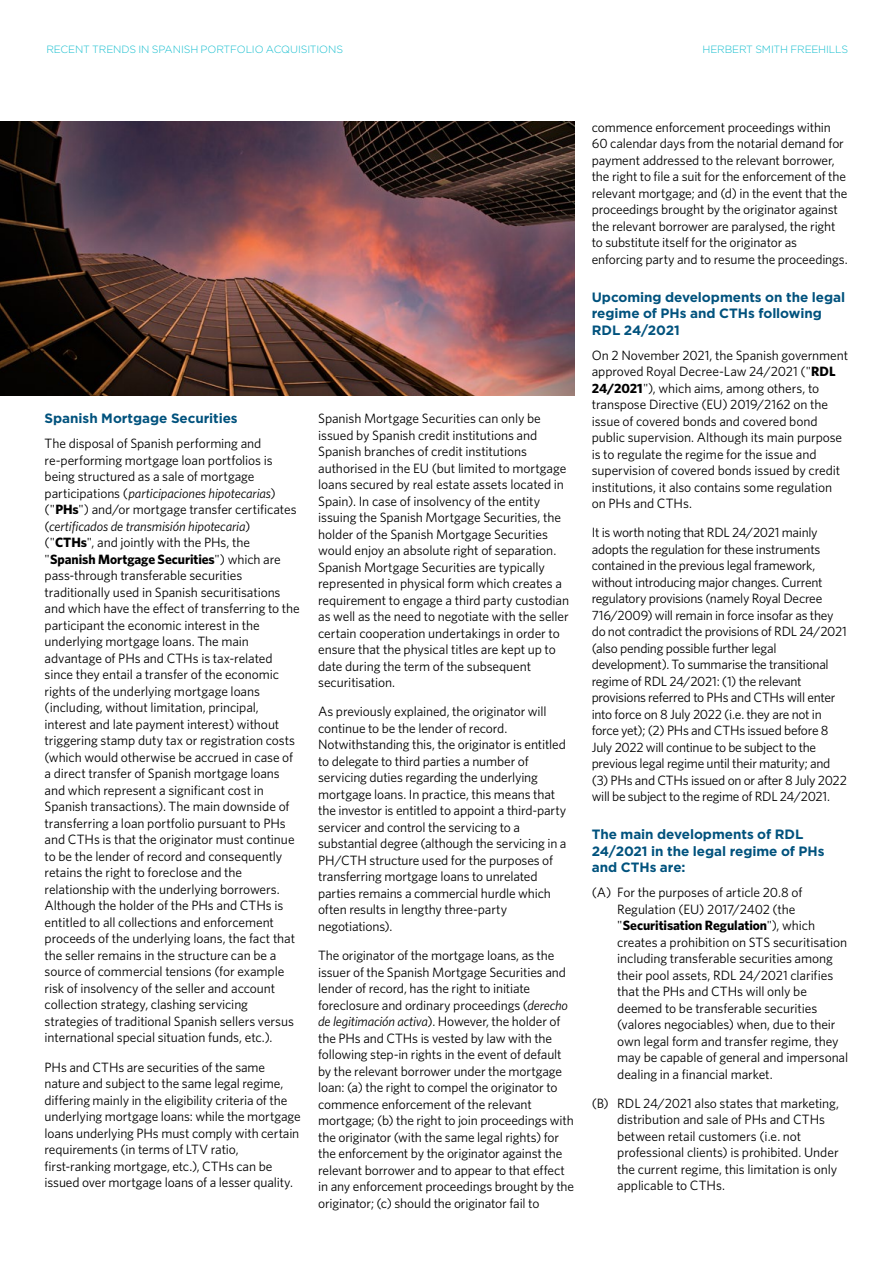
<style>
.page{position:relative;width:893px;height:1263px;background:#fff}
.page>*{position:absolute;margin:0;border:0;box-sizing:border-box;transform-origin:0 0}
.t1{font:13.5px/16.5px "Whitney";letter-spacing:-.01em;color:#000}
.t2{font:700 13.5px/16.5px "Gotham";letter-spacing:-.005em;color:#00527d}
.t3{font:300 10.5px "Gotham";letter-spacing:-.015em;color:#16becf}
.s1{font-style:italic}
.s2{font-weight:700}
</style>
<div class="page">
<img style="left:0;top:121px;width:575px;height:274px">
<p class="t3" style="left:46px;top:43px;width:298px">RECENT TRENDS IN SPANISH PORTFOLIO ACQUISITIONS</p>
<p class="t3" style="left:702px;top:43px;width:147px">HERBERT SMITH FREEHILLS</p>
<p class="t2" style="left:45px;top:410px;width:194px">Spanish Mortgage Securities</p>
<p class="t1" style="left:45px;top:435px;width:257px">The disposal of Spanish performing and re-performing mortgage loan portfolios is being structured as a sale of mortgage participations (<span class="s1">participaciones hipotecarias</span>) ("<span class="s2">PHs</span>") and/or mortgage transfer certificates (<span class="s1">certificados de transmisión hipotecaria</span>) ("<span class="s2">CTHs</span>", and jointly with the PHs, the "<span class="s2">Spanish Mortgage Securities</span>") which are pass-through transferable securities traditionally used in Spanish securitisations and which have the effect of transferring to the participant the economic interest in the underlying mortgage loans. The main advantage of PHs and CTHs is tax-related since they entail a transfer of the economic rights of the underlying mortgage loans (including, without limitation, principal, interest and late payment interest) without triggering stamp duty tax or registration costs (which would otherwise be accrued in case of a direct transfer of Spanish mortgage loans and which represent a significant cost in Spanish transactions). The main downside of transferring a loan portfolio pursuant to PHs and CTHs is that the originator must continue to be the lender of record and consequently retains the right to foreclose and the relationship with the underlying borrowers.<br>Although the holder of the PHs and CTHs is entitled to all collections and enforcement proceeds of the underlying loans, the fact that the seller remains in the structure can be a source of commercial tensions (for example risk of insolvency of the seller and account collection strategy, clashing servicing strategies of traditional Spanish sellers versus international special situation funds, etc.).</p>
<p class="t1" style="left:45px;top:1058px;width:258px">PHs and CTHs are securities of the same nature and subject to the same legal regime, differing mainly in the eligibility criteria of the underlying mortgage loans: while the mortgage loans underlying PHs must comply with certain requirements (in terms of LTV ratio, first-ranking mortgage, etc.), CTHs can be issued over mortgage loans of a lesser quality.</p>
<p class="t1" style="left:318px;top:410px;width:252px">Spanish Mortgage Securities can only be issued by Spanish credit institutions and Spanish branches of credit institutions authorised in the EU (but limited to mortgage loans secured by real estate assets located in Spain). In case of insolvency of the entity issuing the Spanish Mortgage Securities, the holder of the Spanish Mortgage Securities would enjoy an absolute right of separation.<br>Spanish Mortgage Securities are typically represented in physical form which creates a requirement to engage a third party custodian as well as the need to negotiate with the seller certain cooperation undertakings in order to ensure that the physical titles are kept up to date during the term of the subsequent securitisation.</p>
<p class="t1" style="left:318px;top:703px;width:250px">As previously explained, the originator will continue to be the lender of record.<br>Notwithstanding this, the originator is entitled to delegate to third parties a number of servicing duties regarding the underlying mortgage loans. In practice, this means that the investor is entitled to appoint a third-party servicer and control the servicing to a substantial degree (although the servicing in a PH/CTH structure used for the purposes of transferring mortgage loans to unrelated parties remains a commercial hurdle which often results in lengthy three-party negotiations).</p>
<p class="t1" style="left:318px;top:947px;width:258px">The originator of the mortgage loans, as the issuer of the Spanish Mortgage Securities and lender of record, has the right to initiate foreclosure and ordinary proceedings (<span class="s1">derecho de legitimación activa</span>). However, the holder of the PHs and CTHs is vested by law with the following step-in rights in the event of default by the relevant borrower under the mortgage loan: (a) the right to compel the originator to commence enforcement of the relevant mortgage; (b) the right to join proceedings with the originator (with the same legal rights) for the enforcement by the originator against the relevant borrower and to appear to that effect in any enforcement proceedings brought by the originator; (c) should the originator fail to</p>
<p class="t1" style="left:592px;top:119px;width:258px">commence enforcement proceedings within 60 calendar days from the notarial demand for payment addressed to the relevant borrower, the right to file a suit for the enforcement of the relevant mortgage; and (d) in the event that the proceedings brought by the originator against the relevant borrower are paralysed, the right to substitute itself for the originator as enforcing party and to resume the proceedings.</p>
<p class="t2" style="left:592px;top:288px;width:255px">Upcoming developments on the legal regime of PHs and CTHs following<br>RDL 24/2021</p>
<p class="t1" style="left:592px;top:346px;width:258px">On 2 November 2021, the Spanish government approved Royal Decree-Law 24/2021 ("<span class="s2">RDL 24/2021</span>"), which aims, among others, to transpose Directive (EU) 2019/2162 on the issue of covered bonds and covered bond public supervision. Although its main purpose is to regulate the regime for the issue and supervision of covered bonds issued by credit institutions, it also contains some regulation on PHs and CTHs.</p>
<p class="t1" style="left:592px;top:524px;width:257px">It is worth noting that RDL 24/2021 mainly adopts the regulation for these instruments contained in the previous legal framework, without introducing major changes. Current regulatory provisions (namely Royal Decree 716/2009) will remain in force insofar as they do not contradict the provisions of RDL 24/2021 (also pending possible further legal development). To summarise the transitional regime of RDL 24/2021: (1) the relevant provisions referred to PHs and CTHs will enter into force on 8 July 2022 (i.e. they are not in force yet); (2) PHs and CTHs issued before 8<br>July 2022 will continue to be subject to the previous legal regime until their maturity; and (3) PHs and CTHs issued on or after 8 July 2022 will be subject to the regime of RDL 24/2021.</p>
<p class="t2" style="left:592px;top:826px;width:234px">The main developments of RDL<br>24/2021 in the legal regime of PHs and CTHs are:</p>
<p class="t1" style="left:617px;top:884px;width:233px;text-indent:-26px">(A) For the purposes of article 20.8 of Regulation (EU) 2017/2402 (the "<span class="s2">Securitisation Regulation</span>"), which creates a prohibition on STS securitisation including transferable securities among their pool assets, RDL 24/2021 clarifies that the PHs and CTHs will only be deemed to be transferable securities (valores negociables) when, due to their own legal form and transfer regime, they may be capable of general and impersonal dealing in a financial market.</p>
<p class="t1" style="left:617px;top:1094px;width:223px;text-indent:-26px">(B) RDL 24/2021 also states that marketing, distribution and sale of PHs and CTHs between retail customers (i.e. not professional clients) is prohibited. Under the current regime, this limitation is only applicable to CTHs.</p>
</div>
